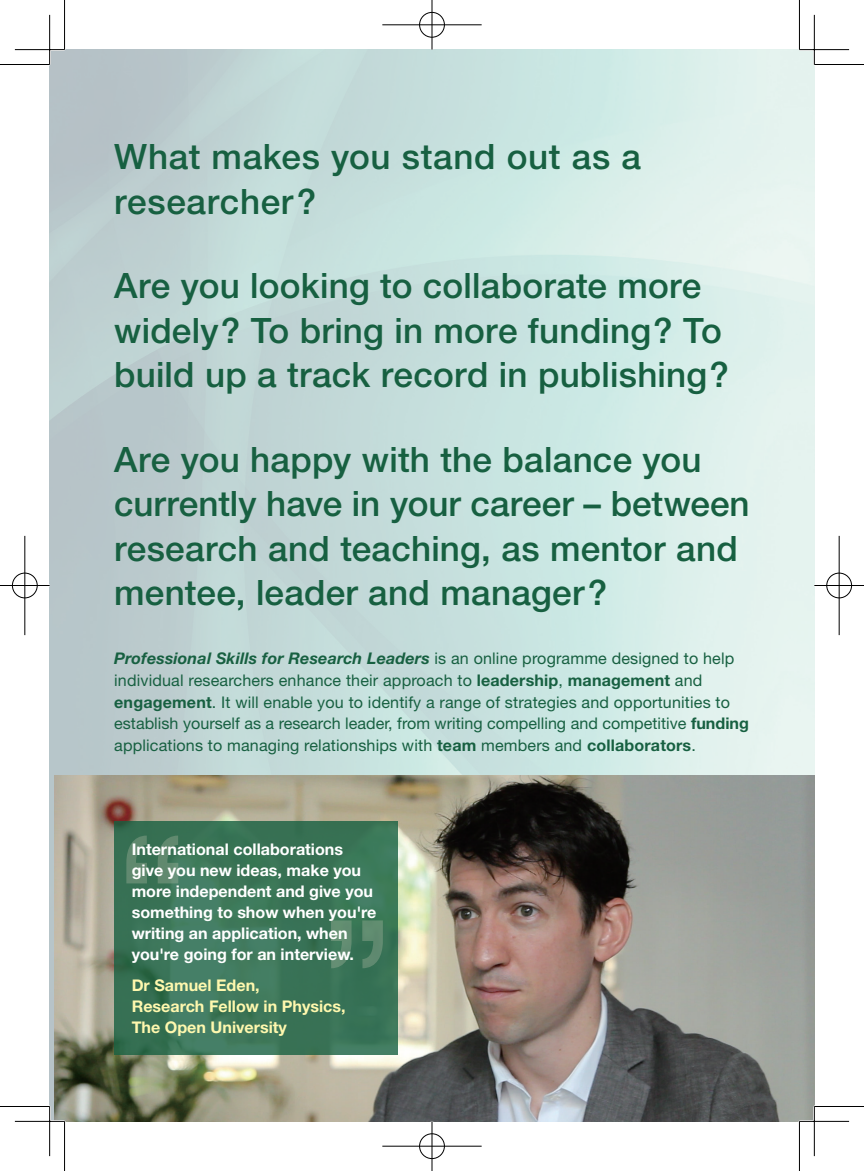
<style>
.page{position:relative;width:864px;height:1171px;background:#fff}
.page>*{position:absolute;margin:0;border:0;box-sizing:border-box;transform-origin:0 0}
.t1{font:500 35px/44.6px "Helvetica Neue";letter-spacing:.005em;color:#176041}
.t2{font:16.1px/21.9px "Helvetica Neue";letter-spacing:.01em;color:#176041}
.t3{font:700 16.1px/21px "Helvetica Neue";color:#fff}
.t4{font:700 16.1px/21px "Helvetica Neue";color:#fff8ae}
.s1{font-weight:700;font-style:italic}
.s2{font-weight:700}
</style>
<div class="page">
<img style="left:50px;top:50px;width:764px;height:1070px">
<img style="left:55px;top:775px;width:759px;height:346px">
<svg style="left:114px;top:821px;width:283px;height:234px;background:#3b7558"></svg>
<svg style="left:126px;top:835px;width:21px;height:48px"></svg>
<svg style="left:158px;top:835px;width:20px;height:48px"></svg>
<svg style="left:362px;top:920px;width:21px;height:48px"></svg>
<svg style="left:331px;top:920px;width:20px;height:48px"></svg>
<hr style="left:15px;top:48px;width:49px;height:3px;background:#fff">
<hr style="left:799px;top:48px;width:49px;height:3px;background:#fff">
<hr style="left:15px;top:1120px;width:49px;height:2px;background:#fff">
<hr style="left:799px;top:1120px;width:49px;height:2px;background:#fff">
<hr style="left:48px;top:15px;width:3px;height:49px;background:#fff">
<hr style="left:48px;top:1106px;width:3px;height:50px;background:#fff">
<hr style="left:812px;top:15px;width:3px;height:49px;background:#fff">
<hr style="left:812px;top:1106px;width:3px;height:50px;background:#fff">
<hr style="left:0;top:64px;width:50px;height:1px;background:#000">
<hr style="left:814px;top:64px;width:49px;height:1px;background:#000">
<hr style="left:0;top:1106px;width:50px;height:1px;background:#000">
<hr style="left:814px;top:1106px;width:49px;height:1px;background:#000">
<hr style="left:64px;top:0;width:1px;height:50px;background:#000">
<hr style="left:64px;top:1121px;width:1px;height:50px;background:#000">
<hr style="left:798px;top:0;width:1px;height:50px;background:#000">
<hr style="left:798px;top:1121px;width:1px;height:50px;background:#000">
<hr style="left:15px;top:49px;width:49px;height:1px;background:#000">
<hr style="left:799px;top:49px;width:49px;height:1px;background:#000">
<hr style="left:15px;top:1121px;width:49px;height:1px;background:#000">
<hr style="left:799px;top:1121px;width:49px;height:1px;background:#000">
<hr style="left:49px;top:15px;width:1px;height:49px;background:#000">
<hr style="left:49px;top:1106px;width:1px;height:50px;background:#000">
<hr style="left:813px;top:15px;width:1px;height:49px;background:#000">
<hr style="left:813px;top:1106px;width:1px;height:50px;background:#000">
<div style="left:418px;top:11px;width:27px;height:27px;border:2px solid #fff;border-radius:50%"></div>
<hr style="left:382px;top:24px;width:99px;height:2px;background:#fff">
<hr style="left:430px;top:0;width:3px;height:50px;background:#fff">
<div style="left:419px;top:12px;width:25px;height:25px;border:1px solid #000;border-radius:50%"></div>
<hr style="left:382px;top:25px;width:99px;height:1px;background:#000">
<hr style="left:431px;top:0;width:1px;height:50px;background:#000">
<div style="left:418px;top:1132px;width:27px;height:28px;border:2px solid #fff;border-radius:50%"></div>
<hr style="left:382px;top:1145px;width:99px;height:2px;background:#fff">
<hr style="left:430px;top:1121px;width:3px;height:50px;background:#fff">
<div style="left:419px;top:1133px;width:25px;height:26px;border:1px solid #000;border-radius:50%"></div>
<hr style="left:382px;top:1146px;width:99px;height:1px;background:#000">
<hr style="left:431px;top:1121px;width:1px;height:50px;background:#000">
<div style="left:11px;top:572px;width:27px;height:27px;border:2px solid #fff;border-radius:50%"></div>
<hr style="left:0;top:584px;width:50px;height:3px;background:#fff">
<hr style="left:24px;top:536px;width:2px;height:99px;background:#fff">
<div style="left:12px;top:573px;width:25px;height:25px;border:1px solid #000;border-radius:50%"></div>
<hr style="left:0;top:585px;width:50px;height:1px;background:#000">
<hr style="left:25px;top:536px;width:1px;height:99px;background:#000">
<div style="left:825px;top:572px;width:27px;height:27px;border:2px solid #fff;border-radius:50%"></div>
<hr style="left:814px;top:584px;width:49px;height:3px;background:#fff">
<hr style="left:837px;top:536px;width:3px;height:99px;background:#fff">
<div style="left:826px;top:573px;width:25px;height:25px;border:1px solid #000;border-radius:50%"></div>
<hr style="left:814px;top:585px;width:49px;height:1px;background:#000">
<hr style="left:838px;top:536px;width:1px;height:99px;background:#000">
<h1 class="t1" style="left:114px;top:134px;width:528px">What makes you stand out as a researcher?</h1>
<h1 class="t1" style="left:114px;top:263px;width:616px">Are you looking to collaborate more widely? To bring in more funding? To build up a track record in publishing?</h1>
<h1 class="t1" style="left:114px;top:436px;width:636px">Are you happy with the balance you currently have in your career – between research and teaching, as mentor and mentee, leader and manager?</h1>
<p class="t2" style="left:114px;top:647px;width:636px"><span class="s1">Professional Skills for Research Leaders</span> is an online programme designed to help individual researchers enhance their approach to <span class="s2">leadership</span>, <span class="s2">management</span> and <span class="s2">engagement</span>. It will enable you to identify a range of strategies and opportunities to establish yourself as a research leader, from writing compelling and competitive <span class="s2">funding </span>applications to managing relationships with <span class="s2">team</span> members and <span class="s2">collaborators</span>.</p>
<p class="t3" style="left:132px;top:839px;width:246px">International collaborations give you new ideas, make you more independent and give you something to show when you're writing an application, when you're going for an interview.</p>
<p class="t4" style="left:132px;top:974px;width:215px">Dr Samuel Eden,<br>Research Fellow in Physics,<br>The Open University</p>
</div>
